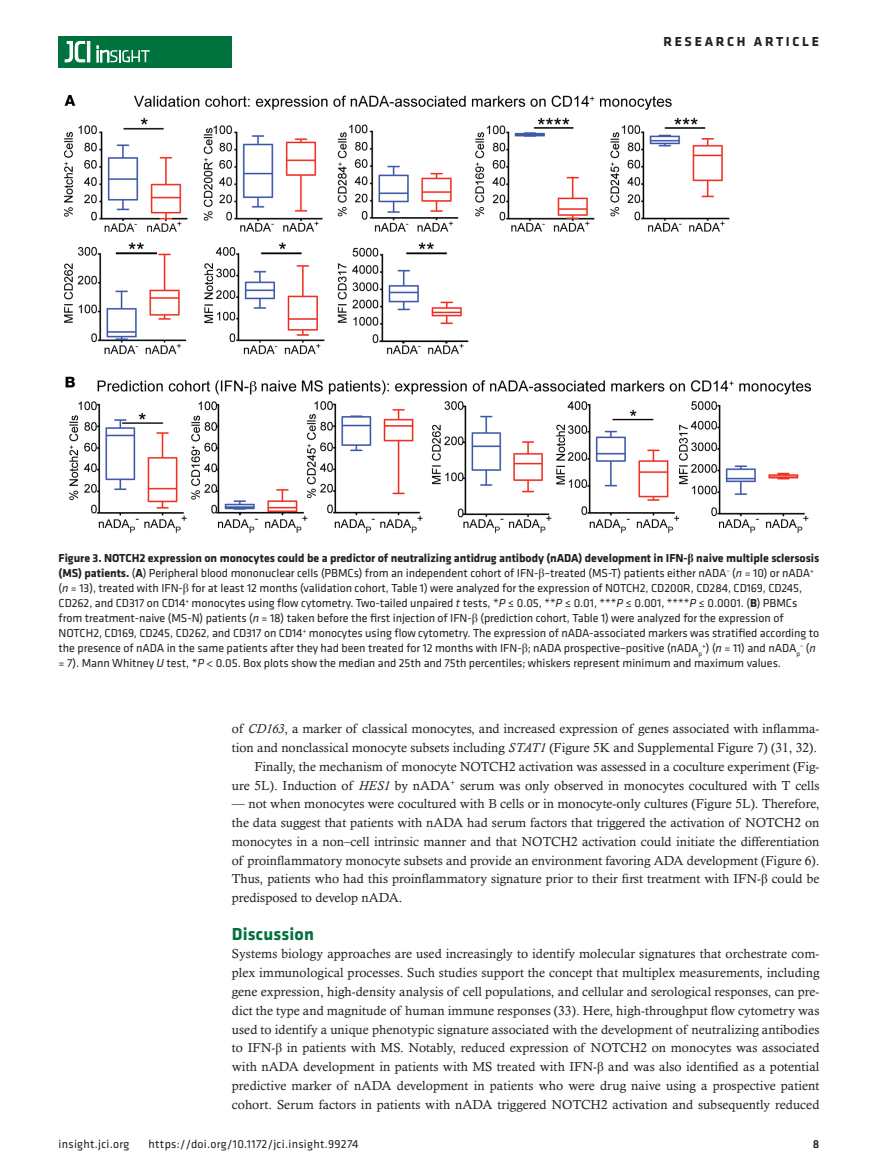
<style>
.page{position:relative;width:878px;height:1175px;background:#fff}
.page>*{position:absolute;margin:0;border:0;box-sizing:border-box;transform-origin:0 0}
.t1{font:700 18px "Klavika";letter-spacing:.01em;color:#00723e}
.t2{font:700 13.5px "Klavika Basic";letter-spacing:.2em;color:#231f20}
.t3{font:13.2px/18.8px "Calisto MT Std";color:#231f20;text-align:justify}
.t4{font:12px/15px "Klavika Basic";letter-spacing:-.005em;color:#231f20}
.t5{font:12px "Klavika Basic";letter-spacing:.025em;color:#231f20}
.t6{font:500 12px "Klavika Basic";color:#231f20}
.t7{font:7.05px "Klavika Basic";color:#231f20}
.s1{font-weight:700}
.s2{font-family:"Times New Roman";font-weight:700}
.s3{font-family:"Times New Roman"}
.s4{font-style:italic}
.s5{font-size:12px}
.s6{font-style:italic;font-size:12px}
</style>
<div class="page">
<div style="left:59px;top:36px;width:173px;height:31px;background:#00723e"></div>
<hr style="left:87px;top:41px;width:3px;height:21px;background:#fff">
<svg style="left:64px;top:41px;width:21px;height:22px"></svg>
<svg style="left:97px;top:46px;width:53px;height:16px"></svg>
<img style="left:65px;top:96px;width:745px;height:436px">
<p class="t2" style="left:663px;top:32px;width:157px">RESEARCH ARTICLE</p>
<p class="t4" style="left:59px;top:550px;width:762px"><span class="s1">Figure 3. NOTCH2 expression on monocytes could be a predictor of neutralizing antidrug antibody (nADA) development in IFN-</span><span class="s2">β</span> <span class="s1">naive multiple sclersosis (MS) patients.</span> (<span class="s1">A</span>) Peripheral blood mononuclear cells (PBMCs) from an independent cohort of IFN-<span class="s3">β</span>–treated (MS-T) patients either nADA<sup>–</sup> (<span class="s4">n</span> = 10) or nADA<sup>+ </sup>(<span class="s4">n</span> = 13), treated with IFN-<span class="s3">β</span> for at least 12 months (validation cohort, Table 1) were analyzed for the expression of NOTCH2, CD200R, CD284, CD169, CD245, CD262, and CD317 on CD14<sup>+</sup> monocytes using flow cytometry. Two-tailed unpaired <span class="s4">t</span> tests, *<span class="s4">P</span> ≤ 0.05, **<span class="s4">P</span> ≤ 0.01, ***<span class="s4">P</span> ≤ 0.001, ****<span class="s4">P</span> ≤ 0.0001. (<span class="s1">B</span>) PBMCs from treatment-naive (MS-N) patients (<span class="s4">n</span> = 18) taken before the first injection of IFN-<span class="s3">β</span> (prediction cohort, Table 1) were analyzed for the expression of NOTCH2, CD169, CD245, CD262, and CD317 on CD14<sup>+</sup> monocytes using flow cytometry. The expression of nADA-associated markers was stratified according to the presence of nADA in the same patients after they had been treated for 12 months with IFN-<span class="s3">β</span>; nADA prospective–positive (nADA<sub>p</sub><sup>+</sup>) (<span class="s4">n</span> = 11) and nADA<sub>p</sub></p>
<p class="t7" style="left:800px;top:641px;width:17px">– <span class="s5">(</span><span class="s6">n</span></p>
<p class="t4" style="left:59px;top:655px;width:724px">= 7). Mann Whitney <span class="s4">U</span> test, *<span class="s4">P</span> &lt; 0.05. Box plots show the median and 25th and 75th percentiles; whiskers represent minimum and maximum values.</p>
<p class="t3" style="left:232px;top:719px;width:589px;text-align:right">of <span class="s4">CD163</span>, a marker of classical monocytes, and increased expression of genes associated with inflamma&shy;tion and nonclassical monocyte subsets including <span class="s4">STAT1</span> (Figure 5K and Supplemental Figure 7) (31, 32).<br>Finally, the mechanism of monocyte NOTCH2 activation was assessed in a coculture experiment (Fig-<br>ure 5L). Induction of <span class="s4">HES1</span> by nADA<sup>+</sup> serum was only observed in monocytes cocultured with T cells</p>
<p class="t3" style="left:232px;top:794px;width:589px">— not when monocytes were cocultured with B cells or in monocyte-only cultures (Figure 5L). Therefore, the data suggest that patients with nADA had serum factors that triggered the activation of NOTCH2 on monocytes in a non–cell intrinsic manner and that NOTCH2 activation could initiate the differentiation of proinflammatory monocyte subsets and provide an environment favoring ADA development (Figure 6).<br>Thus, patients who had this proinflammatory signature prior to their first treatment with IFN-<span class="s3">β</span> could be predisposed to develop nADA.</p>
<h1 class="t1" style="left:232px;top:920px;width:84px">Discussion</h1>
<p class="t3" style="left:232px;top:944px;width:589px">Systems biology approaches are used increasingly to identify molecular signatures that orchestrate com&shy;plex immunological processes. Such studies support the concept that multiplex measurements, including gene expression, high-density analysis of cell populations, and cellular and serological responses, can pre&shy;dict the type and magnitude of human immune responses (33). Here, high-throughput flow cytometry was used to identify a unique phenotypic signature associated with the development of neutralizing antibodies to IFN-<span class="s3">β</span> in patients with MS. Notably, reduced expression of NOTCH2 on monocytes was associated with nADA development in patients with MS treated with IFN-<span class="s3">β</span> and was also identified as a potential predictive marker of nADA development in patients who were drug naive using a prospective patient cohort. Serum factors in patients with nADA triggered NOTCH2 activation and subsequently reduced</p>
<p class="t5" style="left:58px;top:1135px;width:72px">insight.jci.org</p>
<p class="t5" style="left:148px;top:1135px;width:212px">https://doi.org/10.1172/jci.insight.99274</p>
<p class="t6" style="left:812px;top:1135px;width:8px">8</p>
</div>
